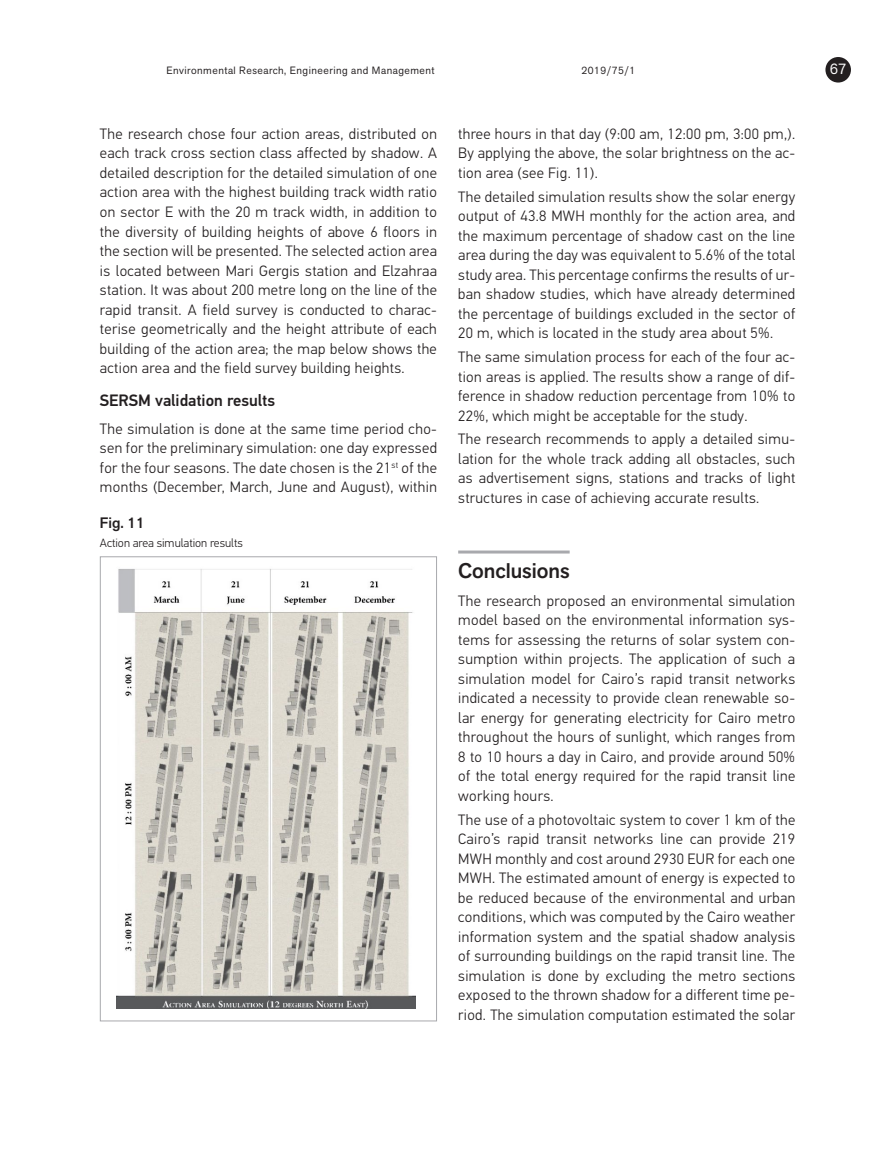
<style>
.page{position:relative;width:893px;height:1149px;background:#fff}
.page>*{position:absolute;margin:0;border:0;box-sizing:border-box;transform-origin:0 0}
.Skyrius{font:500 21px "Akzid Grtsk Next";color:#231f20}
.Skyrelis_mazas{font:500 16.5px "PF Din Text Pro";color:#231f20}
.tekstas_EREM{font:300 15px/19.5px "PF Din Text Pro";letter-spacing:.025em;color:#231f20;text-align:justify}
.Pav_nr{font:500 15px "Akzid Grtsk Next";color:#231f20}
.t1{font:15px "Akzid Grtsk Next";color:#fff}
.Pav_pavadin{font:300 12px "PF Din Text Pro";color:#231f20}
.t2{font:10.5px "Akzid Grtsk Next";letter-spacing:.05em;color:#231f20}
</style>
<div class="page">
<div style="left:825px;top:57px;width:26px;height:25px;background:#231f20;border-radius:50%"></div>
<div style="left:100px;top:556px;width:337px;height:464px;border:1px solid #a8a9ad"></div>
<img style="left:117px;top:569px;width:299px;height:439px">
<hr style="left:458px;top:550px;width:112px;height:3px;background:#a8a9ad">
<p class="t2" style="left:167px;top:63px;width:270px">Environmental Research, Engineering and Management</p>
<p class="t2" style="left:581px;top:63px;width:55px">2019/75/1</p>
<p class="t1" style="left:830px;top:59px;width:18px">67</p>
<p class="tekstas_EREM" style="left:100px;top:124px;width:338px">The research chose four action areas, distributed on each track cross section class affected by shadow. A detailed description for the detailed simulation of one action area with the highest building track width ratio on sector E with the 20 m track width, in addition to the diversity of building heights of above 6 floors in the section will be presented. The selected action area is located between Mari Gergis station and Elzahraa station. It was about 200 metre long on the line of the rapid transit. A field survey is conducted to charac&shy;terise geometrically and the height attribute of each building of the action area; the map below shows the action area and the field survey building heights.</p>
<p class="Skyrelis_mazas" style="left:100px;top:390px;width:177px">SERSM validation results</p>
<p class="tekstas_EREM" style="left:100px;top:419px;width:339px">The simulation is done at the same time period cho&shy;sen for the preliminary simulation: one day expressed for the four seasons. The date chosen is the 21<sup>st</sup> of the months (December, March, June and August), within</p>
<p class="Pav_nr" style="left:100px;top:512px;width:46px">Fig. 11</p>
<p class="Pav_pavadin" style="left:100px;top:535px;width:144px">Action area simulation results</p>
<p class="tekstas_EREM" style="left:458px;top:124px;width:339px">three hours in that day (9:00 am, 12:00 pm, 3:00 pm,).<br>By applying the above, the solar brightness on the ac&shy;tion area (see Fig. 11).</p>
<p class="tekstas_EREM" style="left:458px;top:187px;width:339px">The detailed simulation results show the solar energy output of 43.8 MWH monthly for the action area, and the maximum percentage of shadow cast on the line area during the day was equivalent to 5.6% of the total study area. This percentage confirms the results of ur&shy;ban shadow studies, which have already determined the percentage of buildings excluded in the sector of 20 m, which is located in the study area about 5%.</p>
<p class="tekstas_EREM" style="left:458px;top:347px;width:339px">The same simulation process for each of the four ac&shy;tion areas is applied. The results show a range of dif&shy;ference in shadow reduction percentage from 10% to 22%, which might be acceptable for the study.</p>
<p class="tekstas_EREM" style="left:458px;top:429px;width:339px">The research recommends to apply a detailed simu&shy;lation for the whole track adding all obstacles, such as advertisement signs, stations and tracks of light structures in case of achieving accurate results.</p>
<p class="Skyrius" style="left:458px;top:556px;width:113px">Conclusions</p>
<p class="tekstas_EREM" style="left:458px;top:590px;width:339px">The research proposed an environmental simulation model based on the environmental information sys&shy;tems for assessing the returns of solar system con&shy;sumption within projects. The application of such a simulation model for Cairo’s rapid transit networks indicated a necessity to provide clean renewable so&shy;lar energy for generating electricity for Cairo metro throughout the hours of sunlight, which ranges from 8 to 10 hours a day in Cairo, and provide around 50% of the total energy required for the rapid transit line working hours.</p>
<p class="tekstas_EREM" style="left:458px;top:809px;width:339px">The use of a photovoltaic system to cover 1 km of the Cairo’s rapid transit networks line can provide 219<br>MWH monthly and cost around 2930 EUR for each one MWH. The estimated amount of energy is expected to be reduced because of the environmental and urban conditions, which was computed by the Cairo weather information system and the spatial shadow analysis of surrounding buildings on the rapid transit line. The simulation is done by excluding the metro sections exposed to the thrown shadow for a different time pe&shy;riod. The simulation computation estimated the solar</p>
</div>
